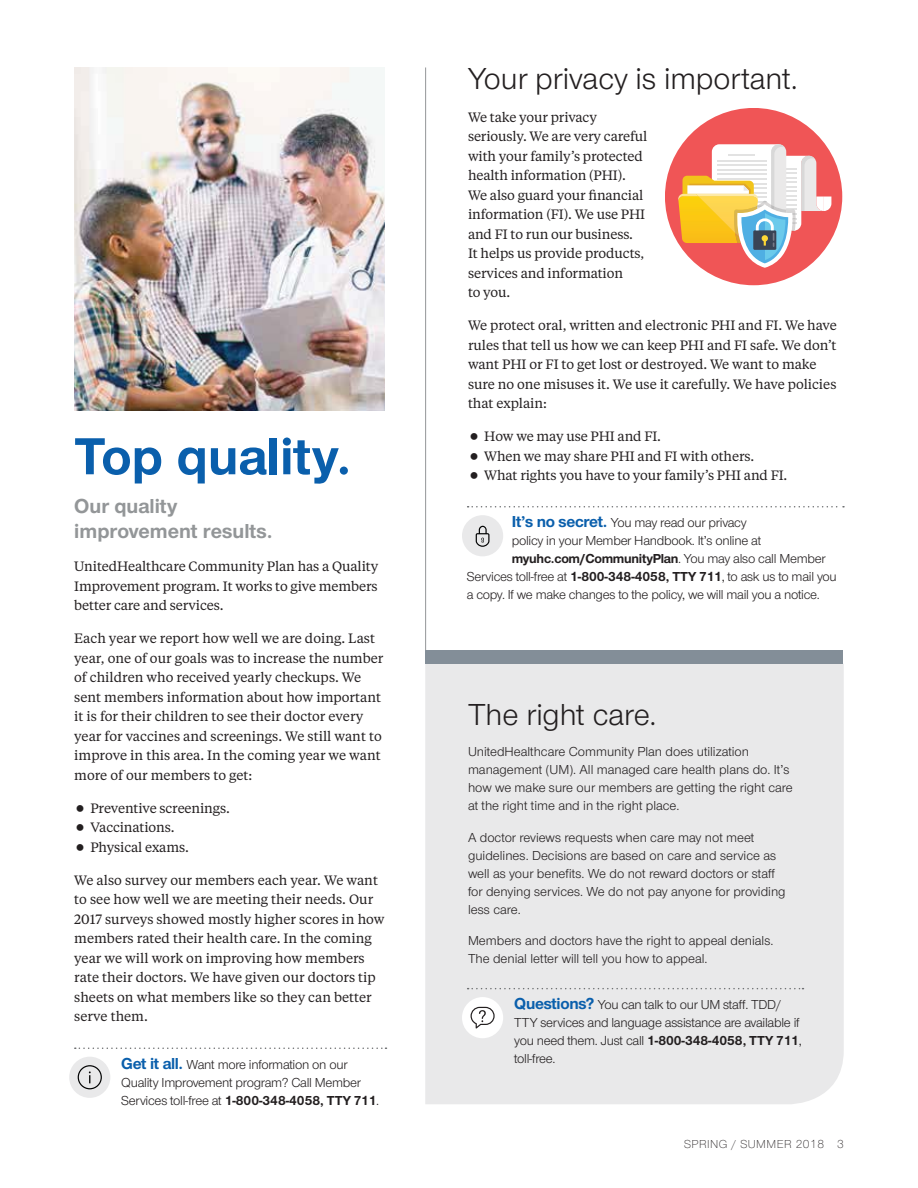
<style>
.page{position:relative;width:918px;height:1188px;background:#fff}
.page>*{position:absolute;margin:0;border:0;box-sizing:border-box;transform-origin:0 0}
.t1{font:700 54px "UHC Sans";color:#0a5fac}
.t2{font:31.5px "UHC Sans";color:#231f20}
.t3{font:700 21px/25.2px "UHC Sans";color:#939698}
.t4{font:13.5px/19.5px "UHC Serif Text";letter-spacing:-.005em;color:#231f20}
.t5{font:13.5px/18px "UHC Sans";letter-spacing:-.005em;color:#231f20}
.t6{font:700 13.5px "UHC Sans";letter-spacing:-.02em;color:#231f20}
.t7{font:300 12px "UHC Sans";letter-spacing:.04em;color:#231f20}
.s1{font-weight:700;font-size:16.5px;color:#0a5fac}
.s2{font-weight:700}
.s3{font-weight:400}
</style>
<div class="page">
<div style="left:425px;top:664px;width:419px;height:440px;background:#e9e9ea"></div>
<div style="left:425px;top:650px;width:418px;height:14px;background:#838e98"></div>
<svg style="left:468px;top:506px;width:376px;height:2px"></svg>
<div style="left:462px;top:515px;width:41px;height:41px;background:#e9e9ea;border-radius:50%"></div>
<svg style="left:476px;top:526px;width:13px;height:21px"></svg>
<hr style="left:425px;top:68px;width:1px;height:582px;background:#939698">
<svg style="left:468px;top:988px;width:336px;height:1px"></svg>
<div style="left:462px;top:997px;width:41px;height:41px;background:#fff;border-radius:50%"></div>
<svg style="left:471px;top:1007px;width:24px;height:22px"></svg>
<svg style="left:75px;top:1048px;width:312px;height:1px"></svg>
<div style="left:69px;top:1057px;width:41px;height:41px;background:#e9e9ea;border-radius:50%"></div>
<svg style="left:78px;top:1065px;width:24px;height:24px"></svg>
<div style="left:665px;top:108px;width:177px;height:177px;background:#f05556;border-radius:50%"></div>
<svg style="left:678px;top:144px;width:153px;height:124px"></svg>
<img style="left:74px;top:68px;width:311px;height:342px">
<h1 class="t1" style="left:74px;top:435px;width:279px">Top quality.</h1>
<h3 class="t3" style="left:74px;top:495px;width:200px">Our quality improvement results.</h3>
<p class="t4" style="left:74px;top:557px;width:306px;text-align:justify">UnitedHealthcare Community Plan has a Quality Improvement program. It works to give members better care and services.</p>
<p class="t4" style="left:74px;top:629px;width:311px">Each year we report how well we are doing. Last year, one of our goals was to increase the number of children who received yearly checkups. We sent members information about how important it is for their children to see their doctor every year for vaccines and screenings. We still want to improve in this area. In the coming year we want more of our members to get:</p>
<p class="t4" style="left:90px;top:799px;width:141px">Preventive screenings.<br>Vaccinations.<br>Physical exams.</p>
<p class="t4" style="left:74px;top:871px;width:312px">We also survey our members each year. We want to see how well we are meeting their needs. Our 2017 surveys showed mostly higher scores in how members rated their health care. In the coming year we will work on improving how members rate their doctors. We have given our doctors tip sheets on what members like so they can better serve them.</p>
<p class="t5" style="left:121px;top:1056px;width:259px"><span class="s1">Get it all.</span> Want more information on our<br>Quality Improvement program? Call Member<br>Services toll-free at <span class="s2">1-800-348-4058, TTY 711</span>.</p>
<h2 class="t2" style="left:468px;top:66px;width:331px">Your privacy is important.</h2>
<p class="t4" style="left:468px;top:108px;width:181px">We take your privacy seriously. We are very careful with your family’s protected health information (PHI).<br>We also guard your financial information (FI). We use PHI and FI to run our business.<br>It helps us provide products, services and information<br>to you.</p>
<p class="t4" style="left:468px;top:316px;width:370px">We protect oral, written and electronic PHI and FI. We have rules that tell us how we can keep PHI and FI safe. We don’t want PHI or FI to get lost or destroyed. We want to make sure no one misuses it. We use it carefully. We have policies that explain:</p>
<p class="t4" style="left:484px;top:427px;width:305px">How we may use PHI and FI.<br>When we may share PHI and FI with others.<br>What rights you have to your family’s PHI and FI.</p>
<p class="t5" style="left:512px;top:514px;width:236px"><span class="s1">It’s no secret.</span> You may read our privacy</p>
<p class="t5" style="left:512px;top:532px;width:251px">policy in your Member Handbook. It’s online at</p>
<p class="t6" style="left:512px;top:553px;width:315px">myuhc.com/CommunityPlan<span class="s3">. You may also call Member</span></p>
<p class="t5" style="left:467px;top:568px;width:371px">Services toll-free at <span class="s2">1-800-348-4058, TTY 711</span>, to ask us to mail you</p>
<p class="t5" style="left:467px;top:586px;width:354px">a copy. If we make changes to the policy, we will mail you a notice.</p>
<h2 class="t2" style="left:468px;top:702px;width:190px">The right care.</h2>
<p class="t5" style="left:468px;top:744px;width:326px">UnitedHealthcare Community Plan does utilization management (UM). All managed care health plans do. It’s how we make sure our members are getting the right care at the right time and in the right place.</p>
<p class="t5" style="left:468px;top:829px;width:319px">A doctor reviews requests when care may not meet guidelines. Decisions are based on care and service as well as your benefits. We do not reward doctors or staff for denying services. We do not pay anyone for providing less care.</p>
<p class="t5" style="left:468px;top:933px;width:307px">Members and doctors have the right to appeal denials.<br>The denial letter will tell you how to appeal.</p>
<p class="t5" style="left:514px;top:996px;width:289px"><span class="s1">Questions?</span> You can talk to our UM staff. TDD/ TTY services and language assistance are available if you need them. Just call <span class="s2">1-800-348-4058, TTY 711</span>, toll-free.</p>
<p class="t7" style="left:684px;top:1139px;width:161px">SPRING / SUMMER 2018 3</p>
</div>
